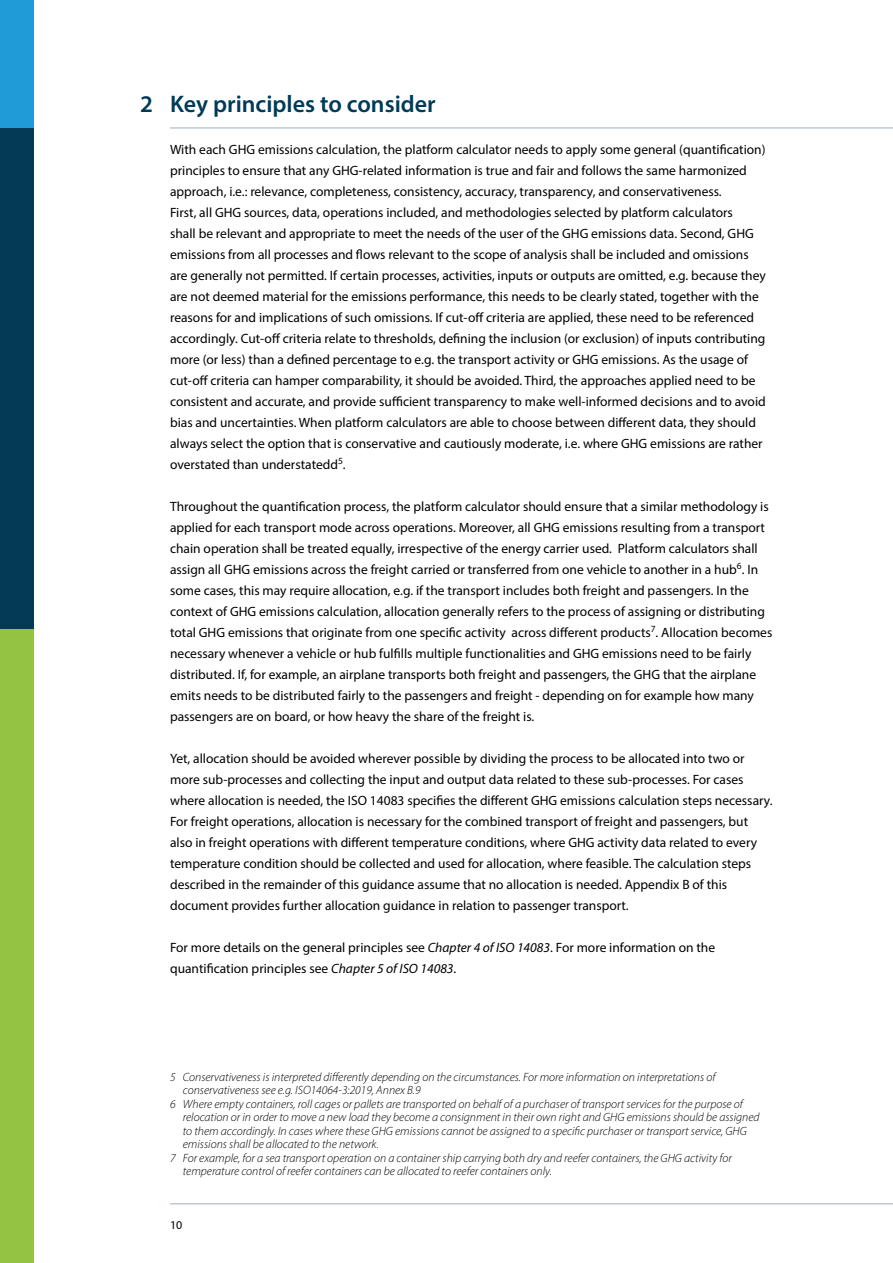
<style>
.page{position:relative;width:893px;height:1263px;background:#fff}
.page>*{position:absolute;margin:0;border:0;box-sizing:border-box;transform-origin:0 0}
.t1{font:600 24px "Myriad Pro";color:#013a57}
.t2{font:13.5px/21px "Myriad Pro";color:#000}
.t3{font:italic 300 12px "Myriad Pro";color:#000}
.t4{font:12px "Myriad Pro";color:#000}
.s1{font-style:italic}
</style>
<div class="page">
<div style="left:0;top:128px;width:34px;height:501px;background:#043a56"></div>
<div style="left:0;top:629px;width:34px;height:634px;background:#94c242"></div>
<div style="left:0;top:0;width:34px;height:128px;background:#209bd8"></div>
<hr style="left:170px;top:1203px;width:723px;height:1px;background:#9ab0bc">
<hr style="left:170px;top:128px;width:723px;height:1px;background:#9ab0bc">
<h1 class="t1" style="left:140px;top:88px;width:14px">2</h1>
<h1 class="t1" style="left:170px;top:88px;width:267px">Key principles to consider</h1>
<p class="t2" style="left:170px;top:138px;width:597px">With each GHG emissions calculation, the platform calculator needs to apply some general (quantification) principles to ensure that any GHG-related information is true and fair and follows the same harmonized approach, i.e.: relevance, completeness, consistency, accuracy, transparency, and conservativeness.<br>First, all GHG sources, data, operations included, and methodologies selected by platform calculators<br>shall be relevant and appropriate to meet the needs of the user of the GHG emissions data. Second, GHG emissions from all processes and flows relevant to the scope of analysis shall be included and omissions are generally not permitted. If certain processes, activities, inputs or outputs are omitted, e.g. because they are not deemed material for the emissions performance, this needs to be clearly stated, together with the reasons for and implications of such omissions. If cut-off criteria are applied, these need to be referenced accordingly. Cut-off criteria relate to thresholds, defining the inclusion (or exclusion) of inputs contributing more (or less) than a defined percentage to e.g. the transport activity or GHG emissions. As the usage of cut-off criteria can hamper comparability, it should be avoided. Third, the approaches applied need to be consistent and accurate, and provide sufficient transparency to make well-informed decisions and to avoid bias and uncertainties. When platform calculators are able to choose between different data, they should always select the option that is conservative and cautiously moderate, i.e. where GHG emissions are rather overstated than understatedd<sup>5</sup>.</p>
<p class="t2" style="left:170px;top:495px;width:604px">Throughout the quantification process, the platform calculator should ensure that a similar methodology is applied for each transport mode across operations. Moreover, all GHG emissions resulting from a transport chain operation shall be treated equally, irrespective of the energy carrier used. Platform calculators shall assign all GHG emissions across the freight carried or transferred from one vehicle to another in a hub<sup>6</sup>. In some cases, this may require allocation, e.g. if the transport includes both freight and passengers. In the context of GHG emissions calculation, allocation generally refers to the process of assigning or distributing total GHG emissions that originate from one specific activity across different products<sup>7</sup>. Allocation becomes necessary whenever a vehicle or hub fulfills multiple functionalities and GHG emissions need to be fairly distributed. If, for example, an airplane transports both freight and passengers, the GHG that the airplane emits needs to be distributed fairly to the passengers and freight - depending on for example how many passengers are on board, or how heavy the share of the freight is.</p>
<p class="t2" style="left:170px;top:747px;width:604px">Yet, allocation should be avoided wherever possible by dividing the process to be allocated into two or more sub-processes and collecting the input and output data related to these sub-processes. For cases where allocation is needed, the ISO 14083 specifies the different GHG emissions calculation steps necessary.<br>For freight operations, allocation is necessary for the combined transport of freight and passengers, but also in freight operations with different temperature conditions, where GHG activity data related to every temperature condition should be collected and used for allocation, where feasible. The calculation steps described in the remainder of this guidance assume that no allocation is needed. Appendix B of this document provides further allocation guidance in relation to passenger transport.</p>
<p class="t2" style="left:170px;top:936px;width:547px">For more details on the general principles see <span class="s1">Chapter 4 of ISO 14083</span>. For more information on the quantification principles see <span class="s1">Chapter 5 of ISO 14083</span>.</p>
<p class="t3" style="left:170px;top:1069px;width:547px">5 Conservativeness is interpreted differently depending on the circumstances. For more information on interpretations of</p>
<p class="t3" style="left:183px;top:1083px;width:239px">conservativeness see e.g. ISO14064-3:2019, Annex B.9</p>
<p class="t3" style="left:170px;top:1096px;width:574px">6 Where empty containers, roll cages or pallets are transported on behalf of a purchaser of transport services for the purpose of</p>
<p class="t3" style="left:183px;top:1110px;width:578px">relocation or in order to move a new load they become a consignment in their own right and GHG emissions should be assigned</p>
<p class="t3" style="left:183px;top:1123px;width:566px">to them accordingly. In cases where these GHG emissions cannot be assigned to a specific purchaser or transport service, GHG</p>
<p class="t3" style="left:183px;top:1137px;width:198px">emissions shall be allocated to the network.</p>
<p class="t3" style="left:170px;top:1150px;width:563px">7 For example, for a sea transport operation on a container ship carrying both dry and reefer containers, the GHG activity for</p>
<p class="t3" style="left:183px;top:1164px;width:370px">temperature control of reefer containers can be allocated to reefer containers only.</p>
<p class="t4" style="left:170px;top:1218px;width:14px">10</p>
</div>
